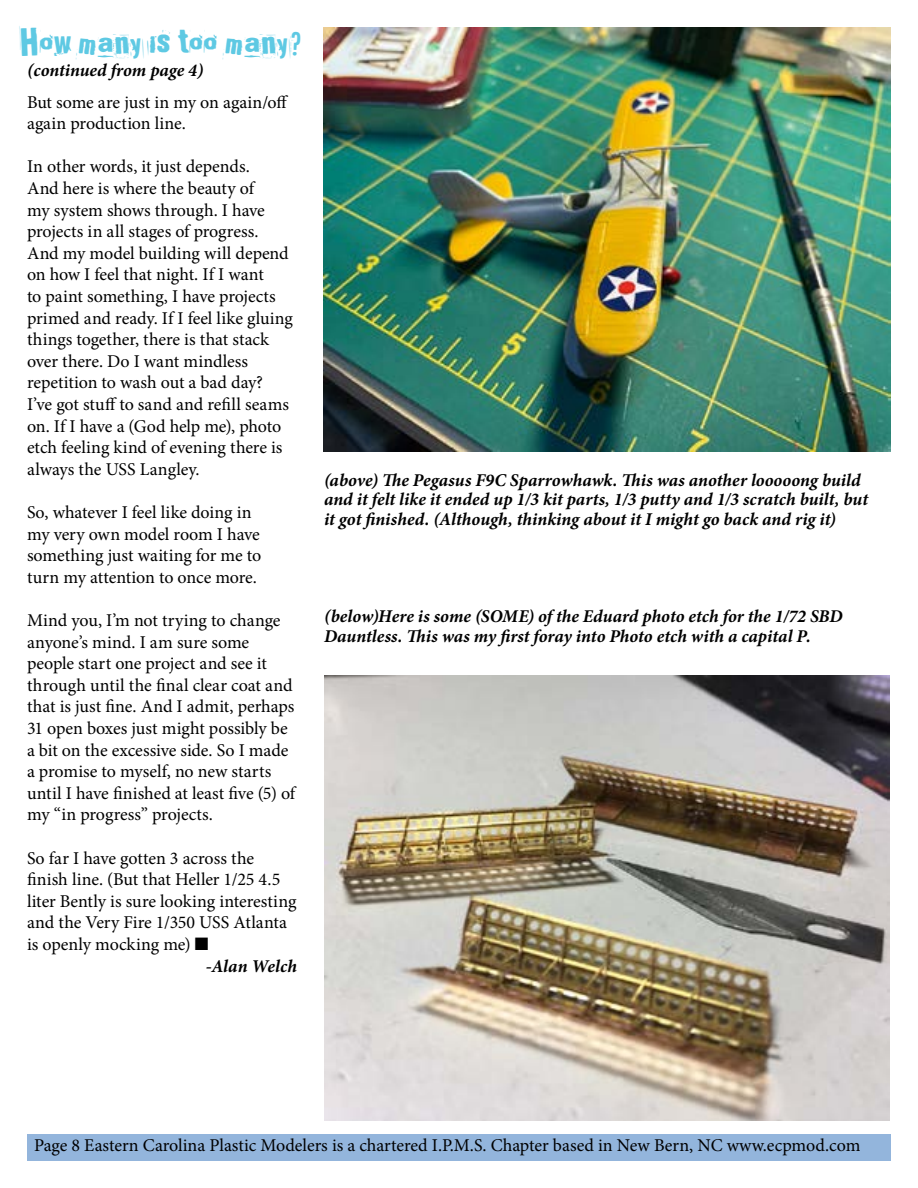
<style>
.page{position:relative;width:918px;height:1188px;background:#fff}
.page>*{position:absolute;margin:0;border:0;box-sizing:border-box;transform-origin:0 0}
.t1{font:42px "Broken 15";letter-spacing:.02em;color:#5ec9e3}
.t2{font:18px/21.6px "Minion Pro";letter-spacing:-.005em;color:#000}
.t3{font:italic 700 18px/19.5px "Minion Pro";color:#000}
</style>
<div class="page">
<div style="left:27px;top:1134px;width:864px;height:27px;background:#93b5dc"></div>
<img style="left:324px;top:676px;width:566px;height:445px">
<img style="left:324px;top:27px;width:567px;height:425px">
<h1 class="t1" style="left:20px;top:20px;width:283px">How many is too many?</h1>
<p class="t3" style="left:27px;top:60px;width:178px">(continued from page 4)</p>
<p class="t2" style="left:27px;top:91px;width:263px">But some are just in my on again/off again production line.</p>
<p class="t2" style="left:27px;top:156px;width:268px">In other words, it just depends.<br>And here is where the beauty of<br>my system shows through. I have projects in all stages of progress.<br>And my model building will depend on how I feel that night. If I want<br>to paint something, I have projects primed and ready. If I feel like gluing things together, there is that stack over there. Do I want mindless repetition to wash out a bad day?<br>I’ve got stuff to sand and refill seams on. If I have a (God help me), photo etch feeling kind of evening there is always the USS Langley.</p>
<p class="t2" style="left:27px;top:502px;width:236px">So, whatever I feel like doing in my very own model room I have something just waiting for me to turn my attention to once more.</p>
<p class="t2" style="left:27px;top:610px;width:270px">Mind you, I’m not trying to change anyone’s mind. I am sure some people start one project and see it through until the final clear coat and that is just fine. And I admit, perhaps 31 open boxes just might possibly be a bit on the excessive side. So I made a promise to myself, no new starts until I have finished at least five (5) of my “in progress” projects.</p>
<p class="t2" style="left:27px;top:847px;width:229px">So far I have gotten 3 across the</p>
<p class="t2" style="left:27px;top:869px;width:255px">finish line. (But that Heller 1/25 4.5</p>
<p class="t2" style="left:27px;top:890px;width:271px">liter Bently is sure looking interesting</p>
<p class="t2" style="left:27px;top:912px;width:262px">and the Very Fire 1/350 USS Atlanta</p>
<p class="t2" style="left:27px;top:934px;width:183px">is openly mocking me) ■</p>
<p class="t3" style="left:206px;top:956px;width:93px">-Alan Welch</p>
<p class="t3" style="left:324px;top:470px;width:546px">(above) The Pegasus F9C Sparrowhawk. This was another looooong build and it felt like it ended up 1/3 kit parts, 1/3 putty and 1/3 scratch built, but it got finished. (Although, thinking about it I might go back and rig it)</p>
<p class="t3" style="left:324px;top:606px;width:520px">(below)Here is some (SOME) of the Eduard photo etch for the 1/72 SBD<br>Dauntless. This was my first foray into Photo etch with a capital P.</p>
<p class="t2" style="left:34px;top:1135px;width:828px">Page 8 Eastern Carolina Plastic Modelers is a chartered I.P.M.S. Chapter based in New Bern, NC www.ecpmod.com</p>
</div>
